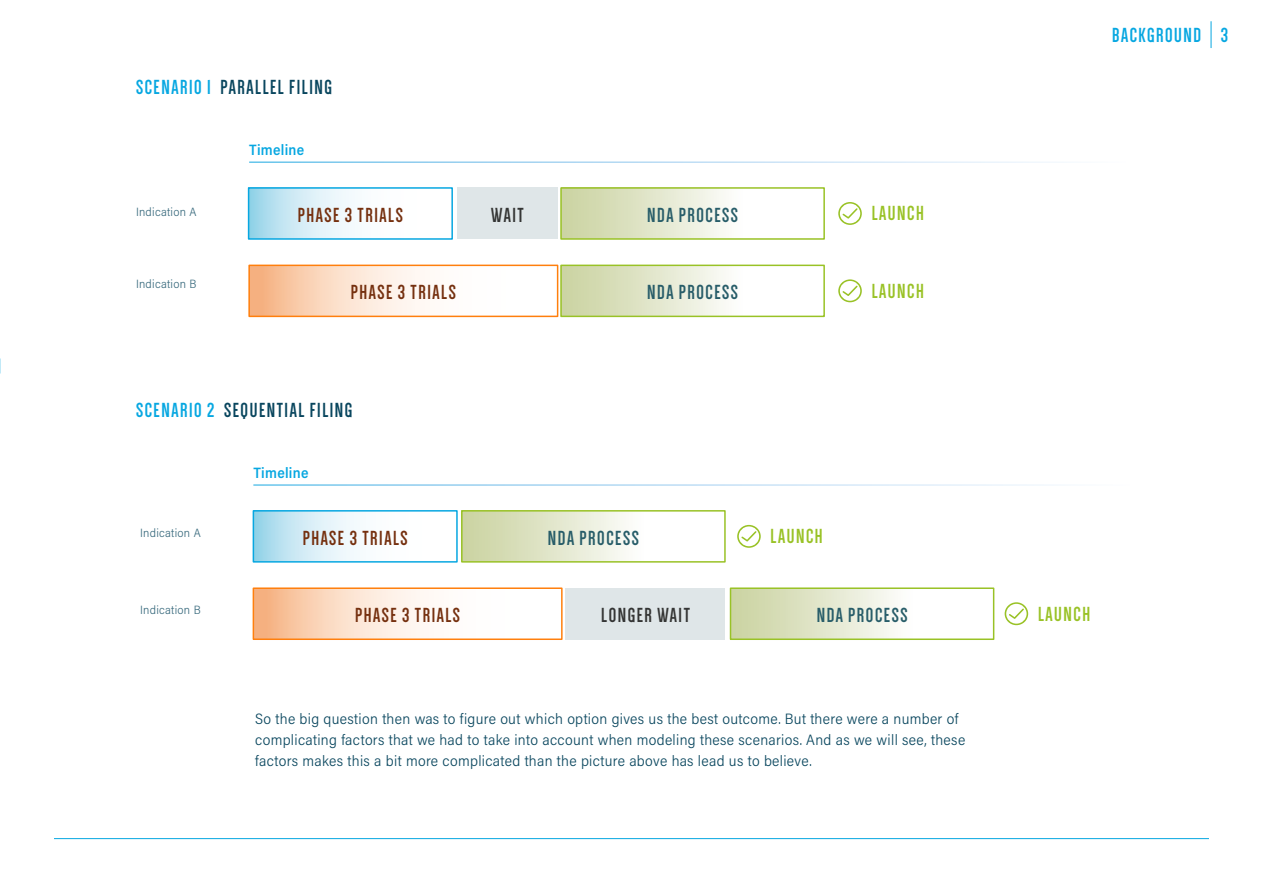
<style>
.page{position:relative;width:1263px;height:893px;background:#fff}
.page>*{position:absolute;margin:0;border:0;box-sizing:border-box;transform-origin:0 0}
.t1{font:700 21px "Dense";letter-spacing:.075em;color:#75300f}
.t2{font:700 21px "Dense";letter-spacing:.075em;color:#09465e}
.t3{font:700 21px "Dense";letter-spacing:.075em;color:#285d69}
.t4{font:700 21px "Dense";letter-spacing:.075em;color:#99c226}
.t5{font:700 21px "Dense";letter-spacing:.075em;color:#343534}
.t6{font:700 21px "Dense";letter-spacing:.075em;color:#07a7e1}
.t7{font:300 15px/21px "Acumin Pro Semi Cond";letter-spacing:.02em;color:#09465e}
.t8{font:600 15px "Acumin Pro Semi Cond";letter-spacing:.02em;color:#07a7e1;scale:.95 1}
.t9{font:300 12px "Acumin Pro Semi Cond";letter-spacing:.02em;color:#3a6b7e}
.s1{color:#07a7e1}
</style>
<div class="page">
<div style="left:457px;top:188px;width:101px;height:51px;background:#dfe6e8"></div>
<div style="left:566px;top:588px;width:159px;height:51px;background:#dfe6e8"></div>
<svg style="left:560px;top:187px;width:265px;height:53px"></svg>
<svg style="left:729px;top:587px;width:266px;height:53px"></svg>
<svg style="left:248px;top:264px;width:577px;height:54px"></svg>
<svg style="left:252px;top:587px;width:311px;height:53px"></svg>
<svg style="left:252px;top:510px;width:474px;height:53px"></svg>
<svg style="left:247px;top:187px;width:206px;height:53px"></svg>
<svg style="left:838px;top:202px;width:24px;height:23px"></svg>
<svg style="left:737px;top:525px;width:24px;height:23px"></svg>
<svg style="left:838px;top:279px;width:24px;height:23px"></svg>
<svg style="left:1005px;top:602px;width:23px;height:23px"></svg>
<svg style="left:1211px;top:21px;width:1px;height:27px"></svg>
<hr style="left:54px;top:838px;width:1155px;height:1px;background:#07a7e1">
<h1 class="t2" style="left:136px;top:77px;width:197px"><span class="s1">SCENARIO 1</span> PARALLEL FILING</h1>
<p class="t9" style="left:136px;top:203px;width:62px">Indication A</p>
<p class="t9" style="left:136px;top:276px;width:62px">Indication B</p>
<p class="t8" style="left:249px;top:140px;width:60px">Timeline</p>
<h1 class="t1" style="left:298px;top:205px;width:106px">PHASE 3 TRIALS</h1>
<h1 class="t1" style="left:351px;top:282px;width:106px">PHASE 3 TRIALS</h1>
<h1 class="t5" style="left:491px;top:205px;width:34px">WAIT</h1>
<h1 class="t3" style="left:647px;top:205px;width:92px">NDA PROCESS</h1>
<h1 class="t3" style="left:647px;top:282px;width:92px">NDA PROCESS</h1>
<h1 class="t4" style="left:872px;top:203px;width:54px">LAUNCH</h1>
<h1 class="t4" style="left:872px;top:280px;width:54px">LAUNCH</h1>
<h1 class="t2" style="left:136px;top:399px;width:218px"><span class="s1">SCENARIO 2</span> SEQUENTIAL FILING</h1>
<p class="t9" style="left:140px;top:524px;width:62px">Indication A</p>
<p class="t9" style="left:140px;top:601px;width:62px">Indication B</p>
<p class="t8" style="left:253px;top:463px;width:60px">Timeline</p>
<h1 class="t1" style="left:303px;top:528px;width:106px">PHASE 3 TRIALS</h1>
<h1 class="t1" style="left:355px;top:605px;width:106px">PHASE 3 TRIALS</h1>
<h1 class="t3" style="left:548px;top:528px;width:92px">NDA PROCESS</h1>
<h1 class="t5" style="left:601px;top:605px;width:90px">LONGER WAIT</h1>
<h1 class="t4" style="left:770px;top:526px;width:54px">LAUNCH</h1>
<h1 class="t3" style="left:817px;top:605px;width:92px">NDA PROCESS</h1>
<p class="t7" style="left:255px;top:707px;width:711px">So the big question then was to figure out which option gives us the best outcome. But there were a number of complicating factors that we had to take into account when modeling these scenarios. And as we will see, these factors makes this a bit more complicated than the picture above has lead us to believe.</p>
<h1 class="t6" style="left:1112px;top:25px;width:90px">BACKGROUND</h1>
<h1 class="t6" style="left:1221px;top:25px;width:9px">3</h1>
<h1 class="t4" style="left:1038px;top:603px;width:54px">LAUNCH</h1>
</div>
